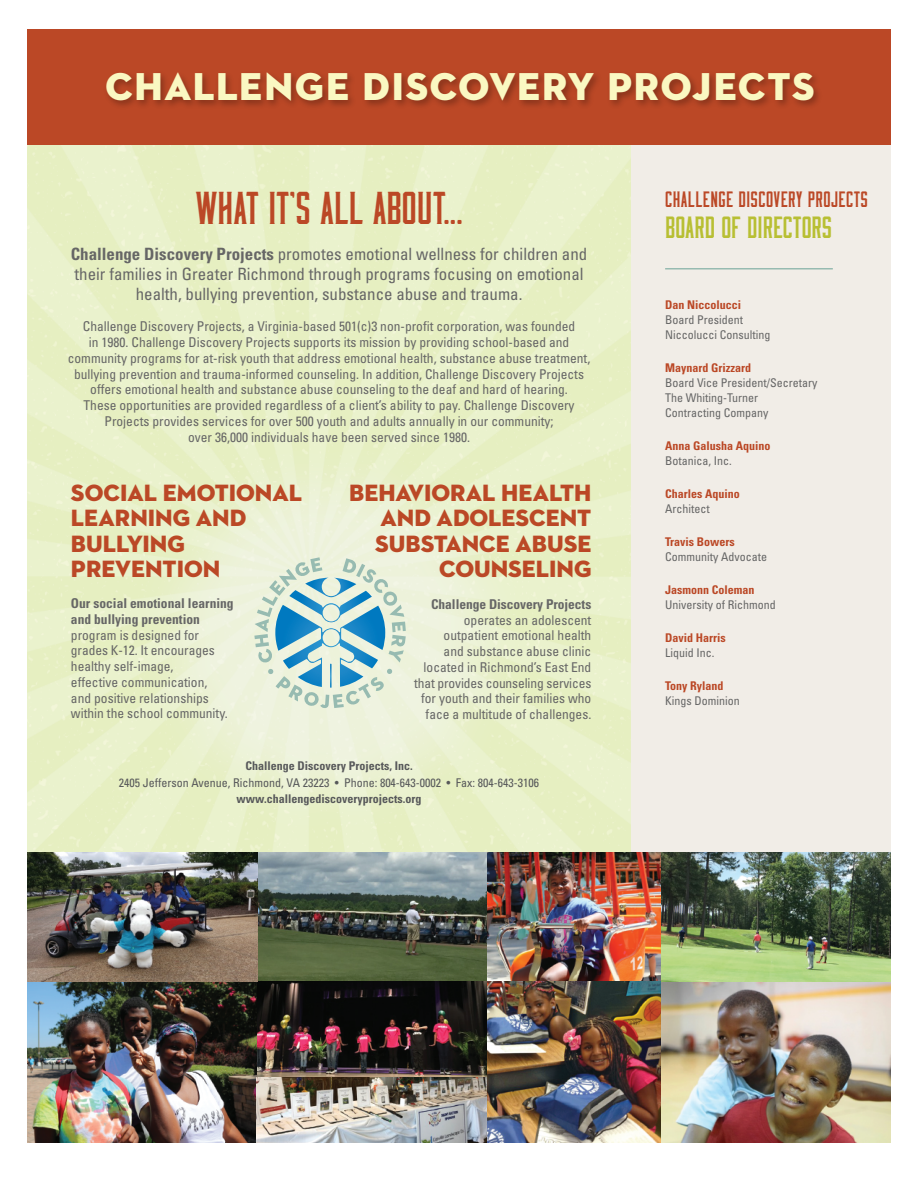
<style>
.page{position:relative;width:918px;height:1189px;background:#fff}
.page>*{position:absolute;margin:0;border:0;box-sizing:border-box;transform-origin:0 0}
.t1{font:46.65px "Moonshiner Round";color:#bb4826}
.t2{font:39.6px "Neutraface 2 Display Titling";letter-spacing:.04em;color:#faf8c2}
.t3{font:31.05px "Moonshiner Round";color:#b8bf33}
.t4{font:24px/25.5px "Neutraface 2 Display Titling";color:#bb4826}
.t5{font:22.5px "Moonshiner Round";letter-spacing:.015em;color:#bb4826}
.t6{font:condensed 16.95px/19.8px "Univers";color:#666;text-align:center}
.t7{font:condensed 13.5px/15.8px "Univers";color:#666}
.t8{font:700 condensed 13.5px/15.8px "Univers";color:#666}
.t9{font:condensed 12px/15px "Univers";color:#666}
.t10{font:700 condensed 12px "Univers";color:#bb4826}
.t11{font:condensed 12px "Univers";color:#57585a}
.t12{font:700 condensed 12px "Univers";color:#57585a}
.s1{font-weight:700}
</style>
<div class="page">
<img style="left:27px;top:170px;width:604px;height:682px">
<div style="left:631px;top:29px;width:260px;height:1108px;background:#f1ede7"></div>
<div style="left:27px;top:29px;width:864px;height:115px;background:#bb4826"></div>
<img style="left:117px;top:426px;width:426px;height:425px">
<svg style="left:254px;top:557px;width:152px;height:151px"></svg>
<img style="left:27px;top:74px;width:864px;height:96px">
<img style="left:661px;top:981px;width:230px;height:161px">
<img style="left:27px;top:852px;width:864px;height:129px">
<img style="left:27px;top:981px;width:634px;height:161px">
<hr style="left:665px;top:268px;width:168px;height:1px;background:#97bbb1">
<h2 class="t2" style="left:105px;top:62px;width:711px">CHALLENGE DISCOVERY PROJECTS</h2>
<h1 class="t1" style="left:196px;top:188px;width:269px">WHAT IT’S ALL ABOUT...</h1>
<p class="t6" style="left:71px;top:244px;width:518px"><span class="s1">Challenge Discovery Projects</span> promotes emotional wellness for children and their families in Greater Richmond through programs focusing on emotional health, bullying prevention, substance abuse and trauma.</p>
<p class="t7" style="left:68px;top:318px;width:524px;text-align:center">Challenge Discovery Projects, a Virginia-based 501(c)3 non-profit corporation, was founded<br>in 1980. Challenge Discovery Projects supports its mission by providing school-based and community programs for at-risk youth that address emotional health, substance abuse treatment, bullying prevention and trauma-informed counseling. In addition, Challenge Discovery Projects offers emotional health and substance abuse counseling to the deaf and hard of hearing.<br>These opportunities are provided regardless of a client’s ability to pay. Challenge Discovery Projects provides services for over 500 youth and adults annually in our community;<br>over 36,000 individuals have been served since 1980.</p>
<h3 class="t4" style="left:71px;top:480px;width:233px">SOCIAL EMOTIONAL<br>LEARNING AND<br>BULLYING<br>PREVENTION</h3>
<p class="t8" style="left:71px;top:595px;width:164px">Our social emotional learning and bullying prevention</p>
<p class="t7" style="left:71px;top:626px;width:158px">program is designed for grades K-12. It encourages healthy self-image,<br>effective communication, and positive relationships within the school community.</p>
<h3 class="t4" style="left:349px;top:480px;width:244px;text-align:right">BEHAVIORAL HEALTH<br>AND ADOLESCENT<br>SUBSTANCE ABUSE<br>COUNSELING</h3>
<p class="t8" style="left:431px;top:595px;width:162px">Challenge Discovery Projects</p>
<p class="t7" style="left:414px;top:611px;width:179px;text-align:right">operates an adolescent outpatient emotional health<br>and substance abuse clinic located in Richmond’s East End that provides counseling services for youth and their families who face a multitude of challenges.</p>
<p class="t12" style="left:245px;top:758px;width:169px">Challenge Discovery Projects, Inc.</p>
<p class="t11" style="left:119px;top:774px;width:422px">2405 Jefferson Avenue, Richmond, VA 23223 • Phone: 804-643-0002 • Fax: 804-643-3106</p>
<p class="t12" style="left:237px;top:791px;width:186px">www.challengediscoveryprojects.org</p>
<h3 class="t5" style="left:665px;top:190px;width:204px">CHALLENGE DISCOVERY PROJECTS</h3>
<h3 class="t3" style="left:665px;top:214px;width:169px">BOARD OF DIRECTORS</h3>
<p class="t10" style="left:665px;top:297px;width:78px">Dan Niccolucci</p>
<p class="t9" style="left:665px;top:312px;width:107px">Board President<br>Niccolucci Consulting</p>
<p class="t10" style="left:665px;top:360px;width:87px">Maynard Grizzard</p>
<p class="t9" style="left:665px;top:375px;width:154px">Board Vice President/Secretary<br>The Whiting-Turner<br>Contracting Company</p>
<p class="t10" style="left:665px;top:438px;width:107px">Anna Galusha Aquino</p>
<p class="t9" style="left:665px;top:453px;width:68px">Botanica, Inc.</p>
<p class="t10" style="left:665px;top:486px;width:76px">Charles Aquino</p>
<p class="t9" style="left:665px;top:501px;width:46px">Architect</p>
<p class="t10" style="left:665px;top:534px;width:71px">Travis Bowers</p>
<p class="t9" style="left:665px;top:549px;width:103px">Community Advocate</p>
<p class="t10" style="left:665px;top:582px;width:91px">Jasmonn Coleman</p>
<p class="t9" style="left:665px;top:597px;width:112px">University of Richmond</p>
<p class="t10" style="left:665px;top:630px;width:62px">David Harris</p>
<p class="t9" style="left:665px;top:645px;width:51px">Liquid Inc.</p>
<p class="t10" style="left:665px;top:678px;width:60px">Tony Ryland</p>
<p class="t9" style="left:665px;top:693px;width:76px">Kings Dominion</p>
</div>
